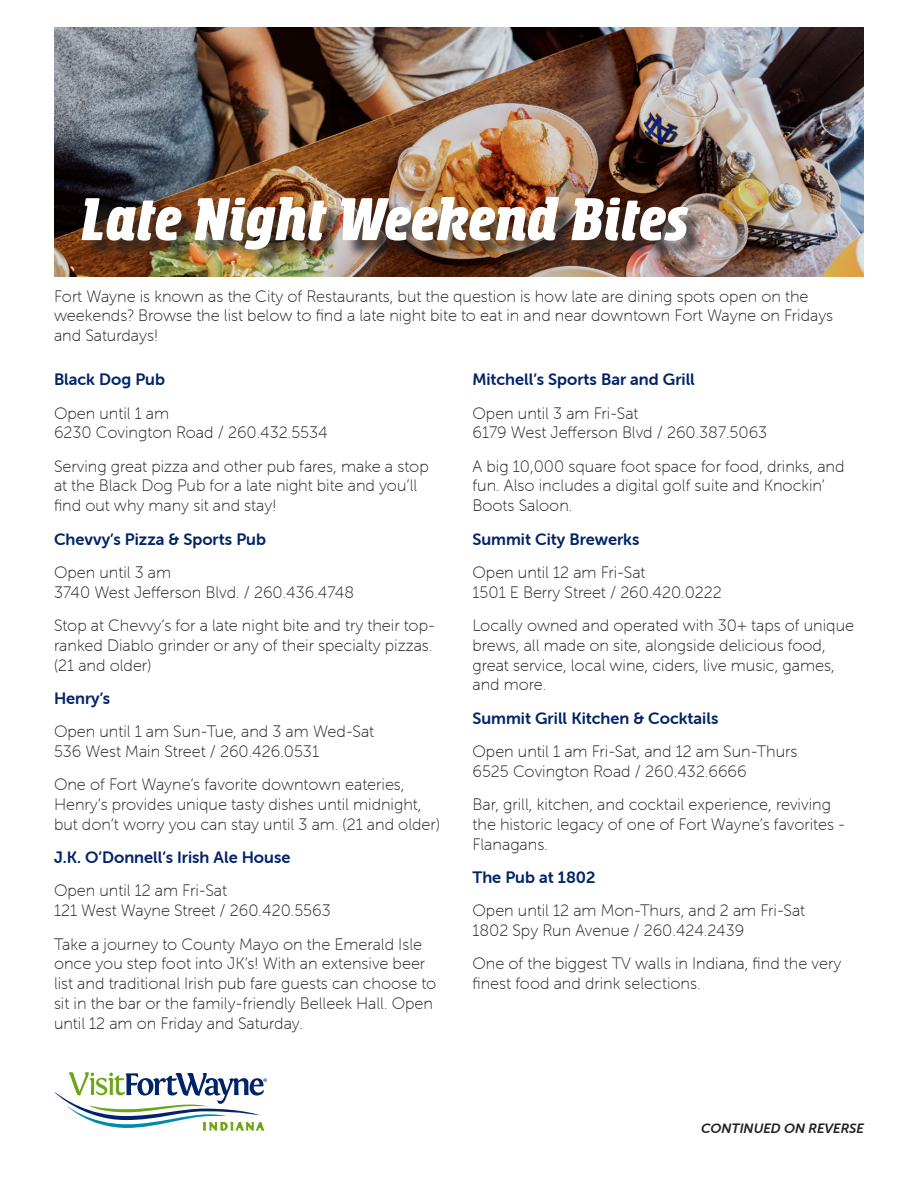
<style>
.page{position:relative;width:918px;height:1188px;background:#fff}
.page>*{position:absolute;margin:0;border:0;box-sizing:border-box;transform-origin:0 0}
.t1{font:16.5px/19.8px "Museo Sans Rounded 100";color:#231f20}
.t2{font:16.5px "Museo Sans Rounded 700";color:#002369}
.t3{font:italic 13.5px "Museo Sans Rounded 700";color:#231f20}
</style>
<div class="page">
<img style="left:54px;top:27px;width:810px;height:249px">
<div style="left:84px;top:199px;width:622px;height:69px;background:#231f20;opacity:.75"></div>
<img style="left:82px;top:197px;width:606px;height:53px">
<svg style="left:54px;top:1072px;width:213px;height:58px"></svg>
<p class="t1" style="left:54px;top:286px;width:781px">Fort Wayne is known as the City of Restaurants, but the question is how late are dining spots open on the weekends? Browse the list below to find a late night bite to eat in and near downtown Fort Wayne on Fridays and Saturdays!</p>
<p class="t2" style="left:54px;top:370px;width:113px">Black Dog Pub</p>
<p class="t1" style="left:54px;top:403px;width:275px">Open until 1 am<br>6230 Covington Road / 260.432.5534</p>
<p class="t1" style="left:54px;top:456px;width:376px">Serving great pizza and other pub fares, make a stop at the Black Dog Pub for a late night bite and you’ll find out why many sit and stay!</p>
<p class="t2" style="left:54px;top:530px;width:214px">Chevvy’s Pizza &amp; Sports Pub</p>
<p class="t1" style="left:54px;top:563px;width:302px">Open until 3 am<br>3740 West Jefferson Blvd. / 260.436.4748</p>
<p class="t1" style="left:54px;top:616px;width:383px">Stop at Chevvy’s for a late night bite and try their top&shy;ranked Diablo grinder or any of their specialty pizzas. (21 and older)</p>
<p class="t2" style="left:54px;top:689px;width:58px">Henry’s</p>
<p class="t1" style="left:54px;top:722px;width:322px">Open until 1 am Sun-Tue, and 3 am Wed-Sat<br>536 West Main Street / 260.426.0531</p>
<p class="t1" style="left:54px;top:775px;width:388px">One of Fort Wayne’s favorite downtown eateries,<br>Henry’s provides unique tasty dishes until midnight, but don’t worry you can stay until 3 am. (21 and older)</p>
<p class="t2" style="left:54px;top:848px;width:238px">J.K. O’Donnell’s Irish Ale House</p>
<p class="t1" style="left:54px;top:881px;width:278px">Open until 12 am Fri-Sat<br>121 West Wayne Street / 260.420.5563</p>
<p class="t1" style="left:54px;top:934px;width:384px">Take a journey to County Mayo on the Emerald Isle once you step foot into JK’s! With an extensive beer list and traditional Irish pub fare guests can choose to sit in the bar or the family-friendly Belleek Hall. Open until 12 am on Friday and Saturday.</p>
<p class="t2" style="left:472px;top:370px;width:224px">Mitchell’s Sports Bar and Grill</p>
<p class="t1" style="left:472px;top:403px;width:296px">Open until 3 am Fri-Sat<br>6179 West Jefferson Blvd / 260.387.5063</p>
<p class="t1" style="left:472px;top:456px;width:374px">A big 10,000 square foot space for food, drinks, and fun. Also includes a digital golf suite and Knockin’<br>Boots Saloon.</p>
<p class="t2" style="left:472px;top:530px;width:168px">Summit City Brewerks</p>
<p class="t1" style="left:472px;top:563px;width:251px">Open until 12 am Fri-Sat<br>1501 E Berry Street / 260.420.0222</p>
<p class="t1" style="left:472px;top:616px;width:383px">Locally owned and operated with 30+ taps of unique brews, all made on site, alongside delicious food, great service, local wine, ciders, live music, games, and more.</p>
<p class="t2" style="left:472px;top:709px;width:247px">Summit Grill Kitchen &amp; Cocktails</p>
<p class="t1" style="left:472px;top:742px;width:327px">Open until 1 am Fri-Sat, and 12 am Sun-Thurs<br>6525 Covington Road / 260.432.6666</p>
<p class="t1" style="left:472px;top:795px;width:374px">Bar, grill, kitchen, and cocktail experience, reviving the historic legacy of one of Fort Wayne’s favorites -<br>Flanagans.</p>
<p class="t2" style="left:472px;top:868px;width:125px">The Pub at 1802</p>
<p class="t1" style="left:472px;top:901px;width:334px">Open until 12 am Mon-Thurs, and 2 am Fri-Sat<br>1802 Spy Run Avenue / 260.424.2439</p>
<p class="t1" style="left:472px;top:954px;width:370px">One of the biggest TV walls in Indiana, find the very finest food and drink selections.</p>
<p class="t3" style="left:701px;top:1121px;width:164px">CONTINUED ON REVERSE</p>
</div>
